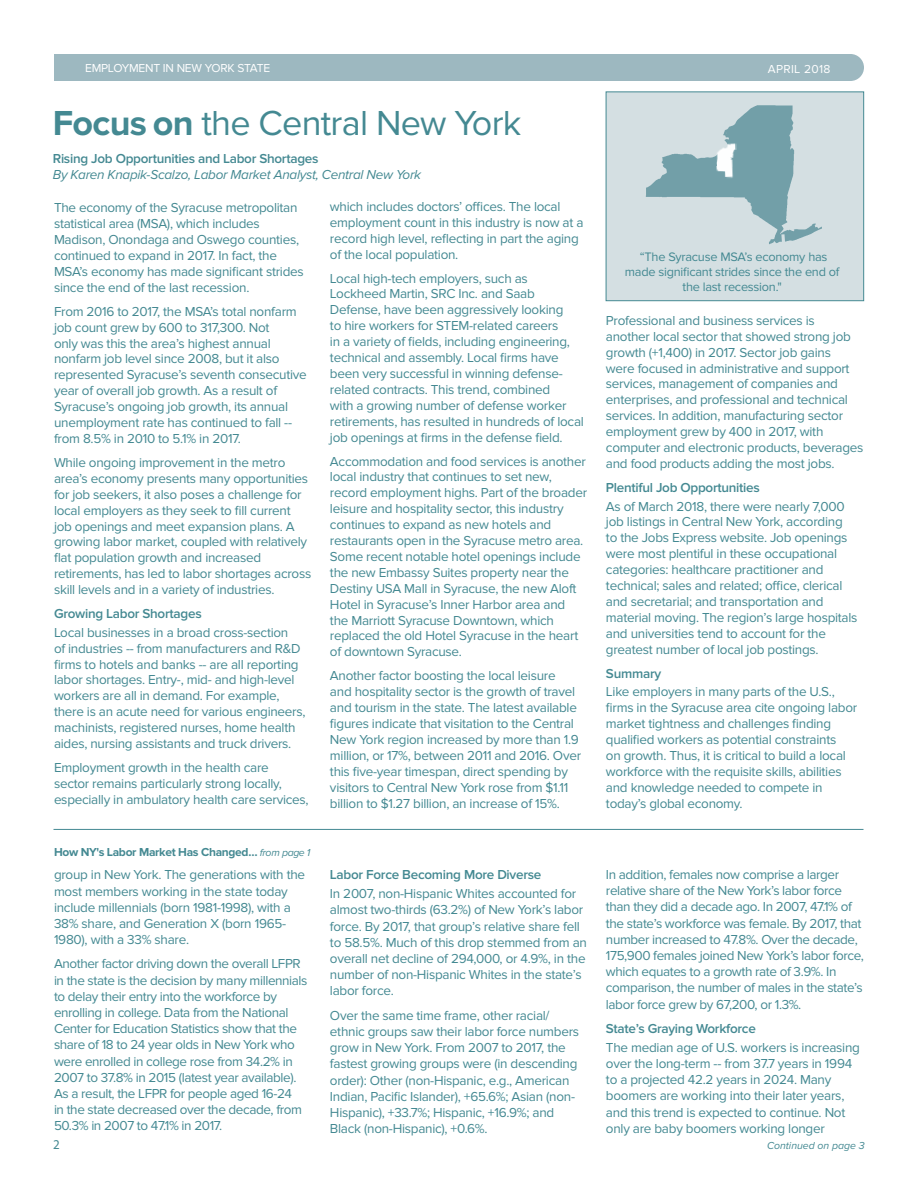
<style>
.page{position:relative;width:918px;height:1188px;background:#fff}
.page>*{position:absolute;margin:0;border:0;box-sizing:border-box;transform-origin:0 0}
.t1{font:36px "Proxima Nova";letter-spacing:-.02em;color:#448992}
.t2{font:13.5px/15.9px "Proxima Nova";letter-spacing:-.02em;color:#448992}
.t3{font:600 13.5px "Proxima Nova";letter-spacing:-.02em;color:#448992}
.t4{font:italic 13.5px "Proxima Nova";letter-spacing:-.02em;color:#448992}
.t5{font:13.5px "Myriad Pro";color:#448992;scale:.96 1}
.t6{font:12.75px/15px "Proxima Nova";letter-spacing:-.02em;color:#448992;text-align:center}
.t7{font:700 12px "Proxima Nova";letter-spacing:-.025em;color:#448992}
.t8{font:12px "Proxima Nova";letter-spacing:-.02em;color:#fff}
.t9{font:12px "Myriad Pro";color:#fff}
.t10{font:12px "Proxima Nova";letter-spacing:.025em;color:#fff}
.t11{font:italic 10.5px "Proxima Nova";color:#448992}
.s1{font-weight:700}
.s2{font-weight:400;font-style:italic;font-size:10.5px}
</style>
<div class="page">
<hr style="left:54px;top:829px;width:810px;height:1px;background:#448992">
<div style="left:54px;top:54px;width:810px;height:27px;background:#9db8c0"></div>
<div style="left:606px;top:92px;width:258px;height:209px;background:#d4dfe2;border:1px solid #448992"></div>
<img style="left:646px;top:105px;width:176px;height:140px">
<svg style="left:779px;top:225px;width:9px;height:20px"></svg>
<img style="left:716px;top:144px;width:22px;height:35px">
<p class="t8" style="left:85px;top:61px;width:187px">EMPLOYMENT IN NEW YORK STATE</p>
<p class="t9" style="left:778px;top:60px;width:57px">APRIL 2015</p>
<p class="t10" style="left:768px;top:62px;width:64px">APRIL 2018</p>
<h1 class="t1" style="left:53px;top:102px;width:470px"><span class="s1">Focus on</span> the Central New York</h1>
<p class="t3" style="left:53px;top:151px;width:267px">Rising Job Opportunities and Labor Shortages</p>
<p class="t4" style="left:53px;top:167px;width:370px">By Karen Knapik-Scalzo, Labor Market Analyst, Central New York</p>
<p class="t2" style="left:54px;top:200px;width:251px">The economy of the Syracuse metropolitan statistical area (MSA), which includes Madison, Onondaga and Oswego counties, continued to expand in 2017. In fact, the MSA’s economy has made significant strides since the end of the last recession.</p>
<p class="t2" style="left:54px;top:303px;width:254px">From 2016 to 2017, the MSA’s total nonfarm job count grew by 600 to 317,300. Not<br>only was this the area’s highest annual nonfarm job level since 2008, but it also represented Syracuse’s seventh consecutive year of overall job growth. As a result of Syracuse’s ongoing job growth, its annual unemployment rate has continued to fall -- from 8.5% in 2010 to 5.1% in 2017.</p>
<p class="t2" style="left:54px;top:455px;width:259px">While ongoing improvement in the metro area’s economy presents many opportunities for job seekers, it also poses a challenge for local employers as they seek to fill current job openings and meet expansion plans. A growing labor market, coupled with relatively flat population growth and increased retirements, has led to labor shortages across skill levels and in a variety of industries.</p>
<p class="t3" style="left:54px;top:606px;width:149px">Growing Labor Shortages</p>
<p class="t2" style="left:54px;top:625px;width:253px">Local businesses in a broad cross-section<br>of industries -- from manufacturers and R&amp;D firms to hotels and banks -- are all reporting labor shortages. Entry-, mid- and high-level workers are all in demand. For example, there is an acute need for various engineers, machinists, registered nurses, home health aides, nursing assistants and truck drivers.</p>
<p class="t2" style="left:54px;top:760px;width:256px">Employment growth in the health care<br>sector remains particularly strong locally, especially in ambulatory health care services,</p>
<p class="t7" style="left:54px;top:845px;width:258px">How NY's Labor Market Has Changed… <span class="s2">from page 1</span></p>
<p class="t2" style="left:54px;top:867px;width:253px">group in New York. The generations with the most members working in the state today include millennials (born 1981-1998), with a 38% share, and Generation X (born 1965- 1980), with a 33% share.</p>
<p class="t2" style="left:54px;top:956px;width:255px">Another factor driving down the overall LFPR in the state is the decision by many millennials to delay their entry into the workforce by enrolling in college. Data from the National Center for Education Statistics show that the share of 18 to 24 year olds in New York who were enrolled in college rose from 34.2% in 2007 to 37.8% in 2015 (latest year available).<br>As a result, the LFPR for people aged 16-24<br>in the state decreased over the decade, from 50.3% in 2007 to 47.1% in 2017.</p>
<p class="t5" style="left:53px;top:1137px;width:8px">2</p>
<p class="t2" style="left:330px;top:199px;width:255px">which includes doctors’ offices. The local employment count in this industry is now at a record high level, reflecting in part the aging of the local population.</p>
<p class="t2" style="left:330px;top:270px;width:255px">Local high-tech employers, such as Lockheed Martin, SRC Inc. and Saab Defense, have been aggressively looking<br>to hire workers for STEM-related careers<br>in a variety of fields, including engineering, technical and assembly. Local firms have been very successful in winning defense&shy;related contracts. This trend, combined<br>with a growing number of defense worker retirements, has resulted in hundreds of local job openings at firms in the defense field.</p>
<p class="t2" style="left:330px;top:453px;width:259px">Accommodation and food services is another local industry that continues to set new, record employment highs. Part of the broader leisure and hospitality sector, this industry continues to expand as new hotels and restaurants open in the Syracuse metro area.<br>Some recent notable hotel openings include the new Embassy Suites property near the Destiny USA Mall in Syracuse, the new Aloft Hotel in Syracuse’s Inner Harbor area and the Marriott Syracuse Downtown, which replaced the old Hotel Syracuse in the heart of downtown Syracuse.</p>
<p class="t2" style="left:330px;top:668px;width:253px">Another factor boosting the local leisure<br>and hospitality sector is the growth of travel and tourism in the state. The latest available figures indicate that visitation to the Central New York region increased by more than 1.9 million, or 17%, between 2011 and 2016. Over this five-year timespan, direct spending by visitors to Central New York rose from $1.11 billion to $1.27 billion, an increase of 15%.</p>
<p class="t3" style="left:330px;top:867px;width:213px">Labor Force Becoming More Diverse</p>
<p class="t2" style="left:330px;top:886px;width:258px">In 2007, non-Hispanic Whites accounted for almost two-thirds (63.2%) of New York’s labor force. By 2017, that group’s relative share fell to 58.5%. Much of this drop stemmed from an overall net decline of 294,000, or 4.9%, in the number of non-Hispanic Whites in the state’s labor force.</p>
<p class="t2" style="left:330px;top:1007px;width:251px">Over the same time frame, other racial/ ethnic groups saw their labor force numbers grow in New York. From 2007 to 2017, the fastest growing groups were (in descending order): Other (non-Hispanic, e.g., American Indian, Pacific Islander), +65.6%; Asian (non-Hispanic), +33.7%; Hispanic, +16.9%; and Black (non-Hispanic), +0.6%.</p>
<p class="t6" style="left:625px;top:250px;width:216px">“The Syracuse MSA’s economy has made significant strides since the end of the last recession."</p>
<p class="t2" style="left:606px;top:313px;width:259px">Professional and business services is<br>another local sector that showed strong job growth (+1,400) in 2017. Sector job gains<br>were focused in administrative and support services, management of companies and enterprises, and professional and technical services. In addition, manufacturing sector employment grew by 400 in 2017, with computer and electronic products, beverages and food products adding the most jobs.</p>
<p class="t3" style="left:606px;top:480px;width:155px">Plentiful Job Opportunities</p>
<p class="t2" style="left:606px;top:498px;width:253px">As of March 2018, there were nearly 7,000 job listings in Central New York, according to the Jobs Express website. Job openings were most plentiful in these occupational categories: healthcare practitioner and technical; sales and related; office, clerical and secretarial; and transportation and material moving. The region’s large hospitals and universities tend to account for the greatest number of local job postings.</p>
<p class="t3" style="left:606px;top:665px;width:57px">Summary</p>
<p class="t2" style="left:606px;top:684px;width:253px">Like employers in many parts of the U.S., firms in the Syracuse area cite ongoing labor market tightness and challenges finding qualified workers as potential constraints<br>on growth. Thus, it is critical to build a local workforce with the requisite skills, abilities and knowledge needed to compete in today’s global economy.</p>
<p class="t2" style="left:606px;top:867px;width:260px">In addition, females now comprise a larger relative share of the New York’s labor force than they did a decade ago. In 2007, 47.1% of the state’s workforce was female. By 2017, that number increased to 47.8%. Over the decade, 175,900 females joined New York’s labor force, which equates to a growth rate of 3.9%. In comparison, the number of males in the state’s labor force grew by 67,200, or 1.3%.</p>
<p class="t3" style="left:606px;top:1021px;width:151px">State’s Graying Workforce</p>
<p class="t2" style="left:606px;top:1039px;width:256px">The median age of U.S. workers is increasing over the long-term -- from 37.7 years in 1994 to a projected 42.2 years in 2024. Many boomers are working into their later years, and this trend is expected to continue. Not only are baby boomers working longer</p>
<p class="t11" style="left:767px;top:1140px;width:99px">Continued on page 3</p>
</div>
